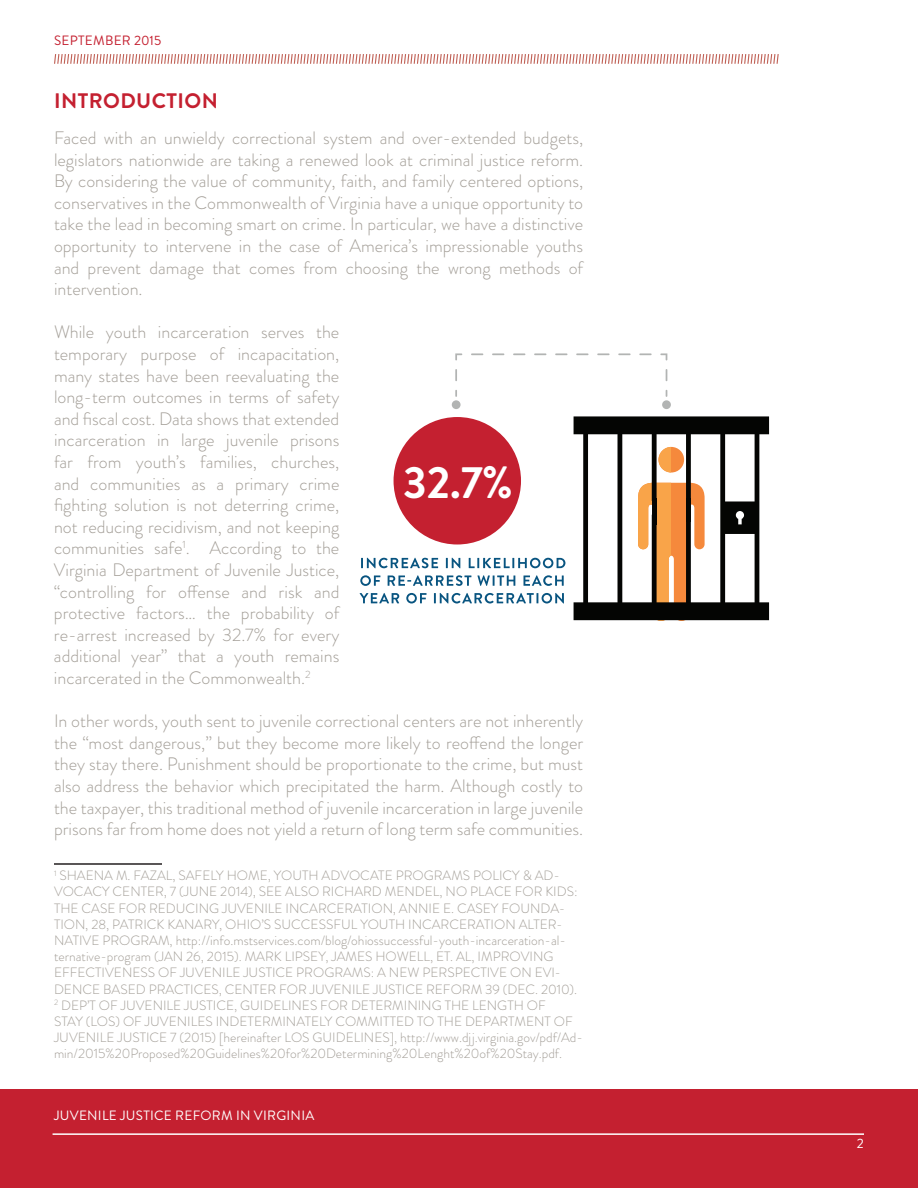
<style>
.page{position:relative;width:918px;height:1188px;background:#fff}
.page>*{position:absolute;margin:0;border:0;box-sizing:border-box;transform-origin:0 0}
.t1{font:700 45.3px "Brandon Grotesque";color:#fff}
.t2{font:700 21px "Brandon Grotesque";letter-spacing:.02em;color:#c42030}
.t3{font:300 18px/21.6px "Brandon Grotesque";color:#a39e97;text-align:justify}
.t4{font:300 13.5px/16.2px "Brandon Grotesque";color:#a39e97}
.t5{font:13.5px "Brandon Grotesque";letter-spacing:.02em;color:#fff}
.t6{font:13.5px "Brandon Grotesque";letter-spacing:.02em;color:#c42030}
</style>
<div class="page">
<div style="left:0;top:1089px;width:918px;height:99px;background:#c42030"></div>
<hr style="left:53px;top:1133px;width:811px;height:2px;background:#fff">
<svg style="left:54px;top:54px;width:725px;height:10px"></svg>
<hr style="left:54px;top:863px;width:108px;height:2px;background:#231f20">
<svg style="left:574px;top:416px;width:195px;height:205px"></svg>
<div style="left:652px;top:498px;width:5px;height:26px;background:#040503"></div>
<div style="left:686px;top:498px;width:5px;height:23px;background:#040503"></div>
<div style="left:394px;top:417px;width:127px;height:128px;background:#c42030;border-radius:50%"></div>
<svg style="left:666px;top:369px;width:1px;height:12px"></svg>
<svg style="left:660px;top:353px;width:7px;height:7px"></svg>
<svg style="left:471px;top:353px;width:12px;height:2px"></svg>
<svg style="left:492px;top:353px;width:12px;height:2px"></svg>
<svg style="left:513px;top:353px;width:12px;height:2px"></svg>
<svg style="left:534px;top:353px;width:12px;height:2px"></svg>
<svg style="left:555px;top:353px;width:12px;height:2px"></svg>
<svg style="left:576px;top:353px;width:13px;height:2px"></svg>
<svg style="left:597px;top:353px;width:13px;height:2px"></svg>
<svg style="left:618px;top:353px;width:13px;height:2px"></svg>
<svg style="left:639px;top:353px;width:13px;height:2px"></svg>
<svg style="left:455px;top:353px;width:7px;height:7px"></svg>
<svg style="left:455px;top:369px;width:2px;height:12px"></svg>
<svg style="left:455px;top:390px;width:2px;height:7px"></svg>
<div style="left:662px;top:400px;width:9px;height:9px;background:#b2b4b3;border-radius:50%"></div>
<div style="left:452px;top:400px;width:9px;height:9px;background:#b2b4b3;border-radius:50%"></div>
<svg style="left:361px;top:558px;width:77px;height:10px"></svg>
<svg style="left:446px;top:558px;width:14px;height:10px"></svg>
<svg style="left:469px;top:558px;width:96px;height:10px"></svg>
<svg style="left:360px;top:575px;width:20px;height:11px"></svg>
<svg style="left:388px;top:575px;width:83px;height:11px"></svg>
<svg style="left:477px;top:575px;width:38px;height:11px"></svg>
<svg style="left:523px;top:575px;width:41px;height:11px"></svg>
<svg style="left:360px;top:593px;width:39px;height:10px"></svg>
<svg style="left:406px;top:593px;width:21px;height:10px"></svg>
<svg style="left:434px;top:593px;width:130px;height:10px"></svg>
<p class="t6" style="left:54px;top:32px;width:109px">SEPTEMBER 2015</p>
<p class="t2" style="left:54px;top:86px;width:165px">INTRODUCTION</p>
<p class="t3" style="left:54px;top:127px;width:531px">Faced with an unwieldy correctional system and over-extended budgets, legislators nationwide are taking a renewed look at criminal justice reform.<br>By considering the value of community, faith, and family centered options, conservatives in the Commonwealth of Virginia have a unique opportunity to take the lead in becoming smart on crime. In particular, we have a distinctive opportunity to intervene in the case of America’s impressionable youths and prevent damage that comes from choosing the wrong methods of intervention.</p>
<p class="t3" style="left:54px;top:321px;width:287px">While youth incarceration serves the temporary purpose of incapacitation, many states have been reevaluating the long-term outcomes in terms of safety and fiscal cost. Data shows that extended incarceration in large juvenile prisons far from youth’s families, churches, and communities as a primary crime fighting solution is not deterring crime, not reducing recidivism, and not keeping communities safe<sup>1</sup>. According to the Virginia Department of Juvenile Justice, “controlling for offense and risk and protective factors… the probability of re-arrest increased by 32.7% for every additional year” that a youth remains incarcerated in the Commonwealth.<sup>2</sup></p>
<p class="t3" style="left:54px;top:710px;width:531px">In other words, youth sent to juvenile correctional centers are not inherently the “most dangerous,” but they become more likely to reoffend the longer they stay there. Punishment should be proportionate to the crime, but must also address the behavior which precipitated the harm. Although costly to the taxpayer, this traditional method of juvenile incarceration in large juvenile prisons far from home does not yield a return of long term safe communities.</p>
<p class="t4" style="left:54px;top:868px;width:530px"><sup>1</sup> SHAENA M. FAZAL, SAFELY HOME, YOUTH ADVOCATE PROGRAMS POLICY &amp; AD-VOCACY CENTER, 7 (JUNE 2014), SEE ALSO RICHARD MENDEL, NO PLACE FOR KIDS:<br>THE CASE FOR REDUCING JUVENILE INCARCERATION, ANNIE E. CASEY FOUNDA-TION, 28, PATRICK KANARY, OHIO’S SUCCESSFUL YOUTH INCARCERATION ALTER-NATIVE PROGRAM, http://info.mstservices.com/blog/ohiossuccessful-youth-incarceration-al&shy;ternative-program (JAN 26, 2015). MARK LIPSEY, JAMES HOWELL, ET. AL, IMPROVING EFFECTIVENESS OF JUVENILE JUSTICE PROGRAMS: A NEW PERSPECTIVE ON EVI-DENCE BASED PRACTICES, CENTER FOR JUVENILE JUSTICE REFORM 39 (DEC. 2010).<br><sup>2</sup> DEP’T OF JUVENILE JUSTICE, GUIDELINES FOR DETERMINING THE LENGTH OF<br>STAY (LOS) OF JUVENILES INDETERMINATELY COMMITTED TO THE DEPARTMENT OF JUVENILE JUSTICE 7 (2015) [hereinafter LOS GUIDELINES], http://www.djj.virginia.gov/pdf/Ad&shy;min/2015%20Proposed%20Guidelines%20for%20Determining%20Lenght%20of%20Stay.pdf.</p>
<h1 class="t1" style="left:403px;top:451px;width:111px">32.7%</h1>
<p class="t5" style="left:54px;top:1106px;width:262px">JUVENILE JUSTICE REFORM IN VIRGINIA</p>
<p class="t5" style="left:857px;top:1134px;width:9px">2</p>
</div>
